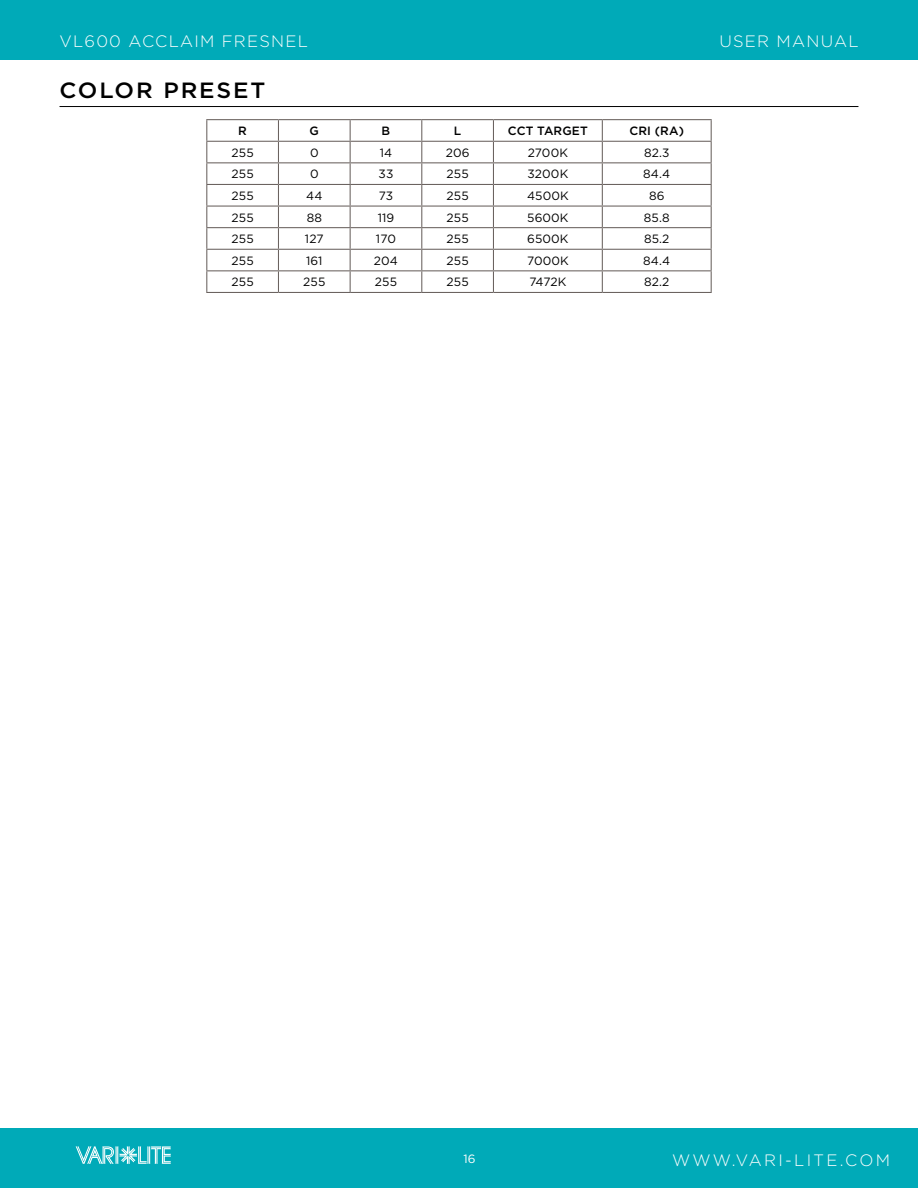
<style>
.page{position:relative;width:918px;height:1188px;background:#fff}
.page>*{position:absolute;margin:0;border:0;box-sizing:border-box;transform-origin:0 0}
.HEADING_1{font:500 22.05px "Gotham";letter-spacing:.08em;color:#000;scale:1.05 1}
.t1{font:300 16.5px "Gotham";letter-spacing:.075em;color:#fff}
.t2{font:300 16.5px "Gotham";letter-spacing:.14em;color:#fff}
.Cell_body_center{font:12px "Gotham";letter-spacing:.01em;color:#000}
.Cell_Heading{font:500 12px "Gotham";letter-spacing:.01em;color:#000}
.t3{font:12px "Gotham";color:#fff}
</style>
<div class="page">
<div style="left:0;top:1128px;width:918px;height:60px;background:#00aab8"></div>
<div style="left:0;top:0;width:918px;height:60px;background:#00aab8"></div>
<svg style="left:75px;top:1146px;width:96px;height:18px"></svg>
<hr style="left:60px;top:106px;width:798px;height:1px;background:#000">
<hr style="left:206px;top:119px;width:72px;height:1px;background:#6b6360">
<hr style="left:278px;top:119px;width:72px;height:1px;background:#6b6360">
<hr style="left:350px;top:119px;width:72px;height:1px;background:#6b6360">
<hr style="left:422px;top:119px;width:71px;height:1px;background:#6b6360">
<hr style="left:493px;top:119px;width:109px;height:1px;background:#6b6360">
<hr style="left:602px;top:119px;width:110px;height:1px;background:#6b6360">
<hr style="left:206px;top:141px;width:72px;height:1px;background:#6b6360">
<hr style="left:278px;top:141px;width:72px;height:1px;background:#6b6360">
<hr style="left:350px;top:141px;width:72px;height:1px;background:#6b6360">
<hr style="left:422px;top:141px;width:71px;height:1px;background:#6b6360">
<hr style="left:493px;top:141px;width:109px;height:1px;background:#6b6360">
<hr style="left:602px;top:141px;width:110px;height:1px;background:#6b6360">
<hr style="left:206px;top:162px;width:72px;height:1px;background:#6b6360">
<hr style="left:278px;top:162px;width:72px;height:1px;background:#6b6360">
<hr style="left:350px;top:162px;width:72px;height:1px;background:#6b6360">
<hr style="left:422px;top:162px;width:71px;height:1px;background:#6b6360">
<hr style="left:493px;top:162px;width:109px;height:1px;background:#6b6360">
<hr style="left:602px;top:162px;width:110px;height:1px;background:#6b6360">
<hr style="left:206px;top:184px;width:72px;height:1px;background:#6b6360">
<hr style="left:278px;top:184px;width:72px;height:1px;background:#6b6360">
<hr style="left:350px;top:184px;width:72px;height:1px;background:#6b6360">
<hr style="left:422px;top:184px;width:71px;height:1px;background:#6b6360">
<hr style="left:493px;top:184px;width:109px;height:1px;background:#6b6360">
<hr style="left:602px;top:184px;width:110px;height:1px;background:#6b6360">
<hr style="left:206px;top:206px;width:72px;height:1px;background:#6b6360">
<hr style="left:278px;top:206px;width:72px;height:1px;background:#6b6360">
<hr style="left:350px;top:206px;width:72px;height:1px;background:#6b6360">
<hr style="left:422px;top:206px;width:71px;height:1px;background:#6b6360">
<hr style="left:493px;top:206px;width:109px;height:1px;background:#6b6360">
<hr style="left:602px;top:206px;width:110px;height:1px;background:#6b6360">
<hr style="left:206px;top:227px;width:72px;height:1px;background:#6b6360">
<hr style="left:278px;top:227px;width:72px;height:1px;background:#6b6360">
<hr style="left:350px;top:227px;width:72px;height:1px;background:#6b6360">
<hr style="left:422px;top:227px;width:71px;height:1px;background:#6b6360">
<hr style="left:493px;top:227px;width:109px;height:1px;background:#6b6360">
<hr style="left:602px;top:227px;width:110px;height:1px;background:#6b6360">
<hr style="left:206px;top:249px;width:72px;height:1px;background:#6b6360">
<hr style="left:278px;top:249px;width:72px;height:1px;background:#6b6360">
<hr style="left:350px;top:249px;width:72px;height:1px;background:#6b6360">
<hr style="left:422px;top:249px;width:71px;height:1px;background:#6b6360">
<hr style="left:493px;top:249px;width:109px;height:1px;background:#6b6360">
<hr style="left:602px;top:249px;width:110px;height:1px;background:#6b6360">
<hr style="left:206px;top:270px;width:72px;height:1px;background:#6b6360">
<svg style="left:206px;top:120px;width:1px;height:172px"></svg>
<hr style="left:278px;top:270px;width:72px;height:1px;background:#6b6360">
<svg style="left:278px;top:120px;width:1px;height:172px"></svg>
<hr style="left:350px;top:270px;width:72px;height:1px;background:#6b6360">
<svg style="left:350px;top:120px;width:1px;height:172px"></svg>
<hr style="left:422px;top:270px;width:71px;height:1px;background:#6b6360">
<svg style="left:421px;top:120px;width:1px;height:172px"></svg>
<hr style="left:493px;top:270px;width:109px;height:1px;background:#6b6360">
<svg style="left:493px;top:120px;width:1px;height:172px"></svg>
<hr style="left:602px;top:270px;width:110px;height:1px;background:#6b6360">
<svg style="left:602px;top:120px;width:1px;height:172px"></svg>
<svg style="left:711px;top:120px;width:1px;height:172px"></svg>
<hr style="left:206px;top:292px;width:72px;height:1px;background:#6b6360">
<hr style="left:278px;top:292px;width:72px;height:1px;background:#6b6360">
<hr style="left:350px;top:292px;width:72px;height:1px;background:#6b6360">
<hr style="left:422px;top:292px;width:71px;height:1px;background:#6b6360">
<hr style="left:493px;top:292px;width:109px;height:1px;background:#6b6360">
<hr style="left:602px;top:292px;width:110px;height:1px;background:#6b6360">
<h2 class="t1" style="left:60px;top:31px;width:250px">VL600 ACCLAIM FRESNEL</h2>
<p class="HEADING_1" style="left:60px;top:76px;width:198px">COLOR PRESET</p>
<p class="Cell_Heading" style="left:238px;top:123px;width:10px">R</p>
<p class="Cell_Heading" style="left:310px;top:123px;width:11px">G</p>
<p class="Cell_Heading" style="left:382px;top:123px;width:10px">B</p>
<p class="Cell_Heading" style="left:454px;top:123px;width:9px">L</p>
<p class="Cell_Heading" style="left:508px;top:123px;width:81px">CCT TARGET</p>
<p class="Cell_Heading" style="left:629px;top:123px;width:56px">CRI (RA)</p>
<p class="Cell_body_center" style="left:232px;top:145px;width:24px">255</p>
<p class="Cell_body_center" style="left:310px;top:145px;width:10px">0</p>
<p class="Cell_body_center" style="left:380px;top:145px;width:14px">14</p>
<p class="Cell_body_center" style="left:446px;top:145px;width:25px">206</p>
<p class="Cell_body_center" style="left:528px;top:145px;width:42px">2700K</p>
<p class="Cell_body_center" style="left:644px;top:145px;width:27px">82.3</p>
<p class="Cell_body_center" style="left:232px;top:167px;width:24px">255</p>
<p class="Cell_body_center" style="left:310px;top:167px;width:10px">0</p>
<p class="Cell_body_center" style="left:379px;top:167px;width:16px">33</p>
<p class="Cell_body_center" style="left:447px;top:167px;width:24px">255</p>
<p class="Cell_body_center" style="left:527px;top:167px;width:42px">3200K</p>
<p class="Cell_body_center" style="left:643px;top:167px;width:28px">84.4</p>
<p class="Cell_body_center" style="left:232px;top:188px;width:24px">255</p>
<p class="Cell_body_center" style="left:306px;top:188px;width:18px">44</p>
<p class="Cell_body_center" style="left:379px;top:188px;width:16px">73</p>
<p class="Cell_body_center" style="left:447px;top:188px;width:24px">255</p>
<p class="Cell_body_center" style="left:527px;top:188px;width:43px">4500K</p>
<p class="Cell_body_center" style="left:649px;top:188px;width:17px">86</p>
<p class="Cell_body_center" style="left:232px;top:210px;width:24px">255</p>
<p class="Cell_body_center" style="left:307px;top:210px;width:17px">88</p>
<p class="Cell_body_center" style="left:378px;top:210px;width:18px">119</p>
<p class="Cell_body_center" style="left:447px;top:210px;width:24px">255</p>
<p class="Cell_body_center" style="left:527px;top:210px;width:43px">5600K</p>
<p class="Cell_body_center" style="left:644px;top:210px;width:27px">85.8</p>
<p class="Cell_body_center" style="left:232px;top:231px;width:24px">255</p>
<p class="Cell_body_center" style="left:305px;top:231px;width:20px">127</p>
<p class="Cell_body_center" style="left:376px;top:231px;width:22px">170</p>
<p class="Cell_body_center" style="left:447px;top:231px;width:24px">255</p>
<p class="Cell_body_center" style="left:527px;top:231px;width:43px">6500K</p>
<p class="Cell_body_center" style="left:644px;top:231px;width:27px">85.2</p>
<p class="Cell_body_center" style="left:232px;top:253px;width:24px">255</p>
<p class="Cell_body_center" style="left:306px;top:253px;width:18px">161</p>
<p class="Cell_body_center" style="left:374px;top:253px;width:26px">204</p>
<p class="Cell_body_center" style="left:447px;top:253px;width:24px">255</p>
<p class="Cell_body_center" style="left:527px;top:253px;width:43px">7000K</p>
<p class="Cell_body_center" style="left:643px;top:253px;width:28px">84.4</p>
<p class="Cell_body_center" style="left:232px;top:275px;width:24px">255</p>
<p class="Cell_body_center" style="left:303px;top:275px;width:24px">255</p>
<p class="Cell_body_center" style="left:375px;top:275px;width:24px">255</p>
<p class="Cell_body_center" style="left:447px;top:275px;width:24px">255</p>
<p class="Cell_body_center" style="left:529px;top:275px;width:39px">7472K</p>
<p class="Cell_body_center" style="left:644px;top:275px;width:27px">82.2</p>
<h2 class="t1" style="left:719px;top:31px;width:27px">USER</h2>
<h2 class="t1" style="left:777px;top:31px;width:30px">MANUAL</h2>
<p class="t3" style="left:464px;top:1152px;width:14px">16</p>
<h2 class="t2" style="left:672px;top:1150px;width:219px">WWW.VARI-LITE.COM</h2>
</div>
